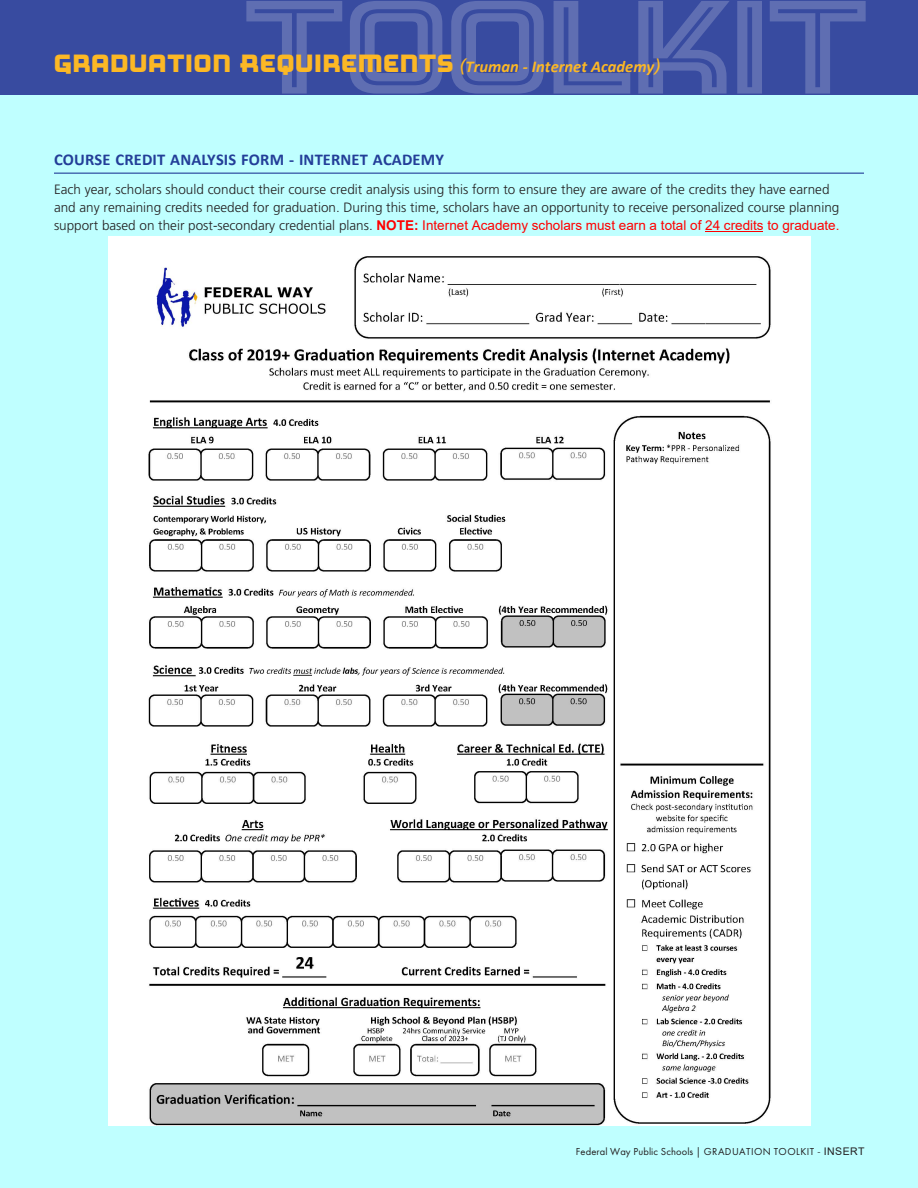
<style>
.page{position:relative;width:918px;height:1188px;background:#bfffff}
.page>*{position:absolute;margin:0;border:0;box-sizing:border-box;transform-origin:0 0}
.t1{font:900 24px "Hotel";letter-spacing:.05em;color:#fcb825}
.t2{font:700 16.5px "Calibri";letter-spacing:.01em;color:#233e98}
.t3{font:300 13.5px/18px "Frutiger LT Std";color:#231f20}
.t4{font:13.5px "Arial";color:#f00}
.t5{font:10.5px "Futura PT";letter-spacing:.01em;color:#231f20}
.s1{font-family:"Frutiger LT Std";font-weight:400;font-style:italic;font-size:18px}
.s2{font-family:"Calibri";font-weight:700;font-style:italic;font-size:16.5px}
.s3{font-family:"Frutiger LT Std";font-weight:300;color:#231f20}
.s4{font-weight:700}
.s5{font-family:"Minion Pro"}
.s6{font-family:"Arial"}
</style>
<div class="page">
<hr style="left:54px;top:173px;width:810px;height:1px;background:#233e98">
<div style="left:0;top:0;width:918px;height:94px;background:#384ba0"></div>
<svg style="left:246px;top:1px;width:620px;height:93px"></svg>
<img style="left:109px;top:236px;width:701px;height:889px">
<hr style="left:706px;top:231px;width:57px;height:1px;background:#f00">
<h1 class="t1" style="left:54px;top:50px;width:608px">GRADUATION REQUIREMENTS <span class="s1">(</span><span class="s2">Truman - Internet Academy</span><span class="s1">)</span></h1>
<p class="t2" style="left:54px;top:148px;width:391px">COURSE CREDIT ANALYSIS FORM - INTERNET ACADEMY</p>
<p class="t3" style="left:54px;top:180px;width:787px">Each year, scholars should conduct their course credit analysis using this form to ensure they are aware of the credits they have earned and any remaining credits needed for graduation. During this time, scholars have an opportunity to receive personalized course planning</p>
<p class="t4" style="left:54px;top:216px;width:787px"><span class="s3">support based on their post-secondary credential plans.</span> <span class="s4">NOTE:</span> Internet Academy scholars must earn a total of 24 credits to graduate.</p>
<p class="t5" style="left:576px;top:1145px;width:290px">Federal Way Public Schools | GRADUATION TOOLKIT <span class="s5">-</span> <span class="s6">INSERT</span></p>
</div>
